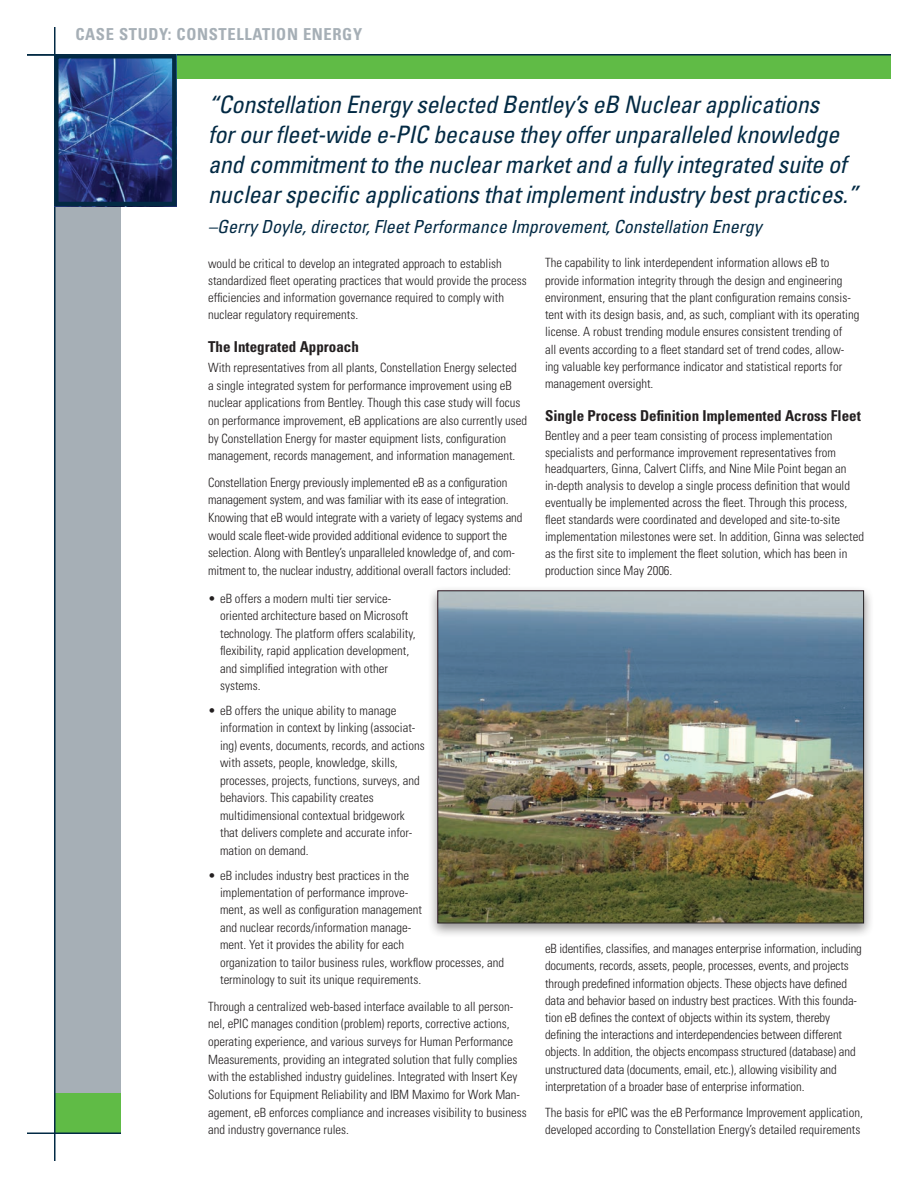
<style>
.page{position:relative;width:918px;height:1188px;background:#fff}
.page>*{position:absolute;margin:0;border:0;box-sizing:border-box;transform-origin:0 0}
.t1{font:italic condensed 24px/30px "Univers";letter-spacing:-.01em;color:#032a44}
.t2{font:italic condensed 18px "Univers";color:#032a44}
.t3{font:700 condensed 16.5px "Univers";letter-spacing:.04em;color:#a6afb6}
.t4{font:700 condensed 15px "Univers";color:#231f20}
.t5{font:300 condensed 12.75px/17.2px "Univers";color:#231f20}
</style>
<div class="page">
<div style="left:56px;top:185px;width:65px;height:922px;background:#a6afb6"></div>
<div style="left:74px;top:55px;width:817px;height:23px;background:#60bb46"></div>
<div style="left:56px;top:1093px;width:65px;height:41px;background:#60bb46"></div>
<hr style="left:27px;top:1132px;width:94px;height:2px;background:#032a44">
<hr style="left:27px;top:54px;width:864px;height:2px;background:#032a44">
<hr style="left:54px;top:27px;width:2px;height:1134px;background:#032a44">
<img style="left:59px;top:59px;width:113px;height:142px">
<div style="left:54px;top:54px;width:123px;height:152px;border:4px solid #032a44"></div>
<div style="left:427px;top:585px;width:447px;height:353px;background:#231f20;opacity:.5"></div>
<img style="left:437px;top:590px;width:427px;height:334px">
<p class="t3" style="left:75px;top:24px;width:205px">Case Study: Con stellation</p>
<p class="t3" style="left:303px;top:24px;width:61px">En ergy</p>
<p class="t1" style="left:208px;top:89px;width:652px">“Constellation Energy selected Bentley’s eB Nuclear applications<br>for our fleet-wide e-PIC because they offer unparalleled knowledge and commitment to the nuclear market and a fully integrated suite of nuclear specific applications that implement industry best practices.”</p>
<h2 class="t2" style="left:208px;top:215px;width:555px">–Gerry Doyle, director, Fleet Performance Improvement, Constellation Energy</h2>
<p class="t5" style="left:208px;top:254px;width:320px">would be critical to develop an integrated approach to establish standardized fleet operating practices that would provide the process efficiencies and information governance required to comply with nuclear regulatory requirements.</p>
<p class="t4" style="left:208px;top:338px;width:152px">The Integrated Approach</p>
<p class="t5" style="left:208px;top:359px;width:320px">With representatives from all plants, Constellation Energy selected<br>a single integrated system for performance improvement using eB nuclear applications from Bentley. Though this case study will focus on performance improvement, eB applications are also currently used by Constellation Energy for master equipment lists, configuration management, records management, and information management.</p>
<p class="t5" style="left:208px;top:474px;width:316px">Constellation Energy previously implemented eB as a configuration management system, and was familiar with its ease of integration.<br>Knowing that eB would integrate with a variety of legacy systems and would scale fleet-wide provided additional evidence to support the selection. Along with Bentley’s unparalleled knowledge of, and com&shy;mitment to, the nuclear industry, additional overall factors included:</p>
<p class="t5" style="left:220px;top:590px;width:197px;text-indent:-12px">• eB offers a modern multi tier service&shy;oriented architecture based on Microsoft technology. The platform offers scalability, flexibility, rapid application development, and simplified integration with other systems.</p>
<p class="t5" style="left:220px;top:702px;width:206px;text-indent:-12px">• eB offers the unique ability to manage information in context by linking (associat&shy;ing) events, documents, records, and actions with assets, people, knowledge, skills, processes, projects, functions, surveys, and behaviors. This capability creates multidimensional contextual bridgework that delivers complete and accurate infor&shy;mation on demand.</p>
<p class="t5" style="left:220px;top:866px;width:285px;text-indent:-12px">• eB includes industry best practices in the<br>implementation of performance improve-<br>ment, as well as configuration management<br>and nuclear records/information manage-<br>ment. Yet it provides the ability for each<br>organization to tailor business rules, workflow processes, and terminology to suit its unique requirements.</p>
<p class="t5" style="left:208px;top:998px;width:320px">Through a centralized web-based interface available to all person&shy;nel, ePIC manages condition (problem) reports, corrective actions, operating experience, and various surveys for Human Performance Measurements, providing an integrated solution that fully complies with the established industry guidelines. Integrated with Insert Key Solutions for Equipment Reliability and IBM Maximo for Work Man&shy;agement, eB enforces compliance and increases visibility to business and industry governance rules.</p>
<p class="t5" style="left:545px;top:254px;width:316px">The capability to link interdependent information allows eB to provide information integrity through the design and engineering environment, ensuring that the plant configuration remains consis&shy;tent with its design basis, and, as such, compliant with its operating license. A robust trending module ensures consistent trending of<br>all events according to a fleet standard set of trend codes, allow&shy;ing valuable key performance indicator and statistical reports for management oversight.</p>
<p class="t4" style="left:545px;top:406px;width:317px">Single Process Definition Implemented Across Fleet</p>
<p class="t5" style="left:545px;top:427px;width:320px">Bentley and a peer team consisting of process implementation specialists and performance improvement representatives from headquarters, Ginna, Calvert Cliffs, and Nine Mile Point began an in-depth analysis to develop a single process definition that would eventually be implemented across the fleet. Through this process, fleet standards were coordinated and developed and site-to-site implementation milestones were set. In addition, Ginna was selected as the first site to implement the fleet solution, which has been in production since May 2006.</p>
<p class="t5" style="left:545px;top:940px;width:318px">eB identifies, classifies, and manages enterprise information, including documents, records, assets, people, processes, events, and projects through predefined information objects. These objects have defined data and behavior based on industry best practices. With this founda&shy;tion eB defines the context of objects within its system, thereby defining the interactions and interdependencies between different objects. In addition, the objects encompass structured (database) and unstructured data (documents, email, etc.), allowing visibility and interpretation of a broader base of enterprise information.</p>
<p class="t5" style="left:545px;top:1104px;width:319px">The basis for ePIC was the eB Performance Improvement application, developed according to Constellation Energy’s detailed requirements</p>
</div>
